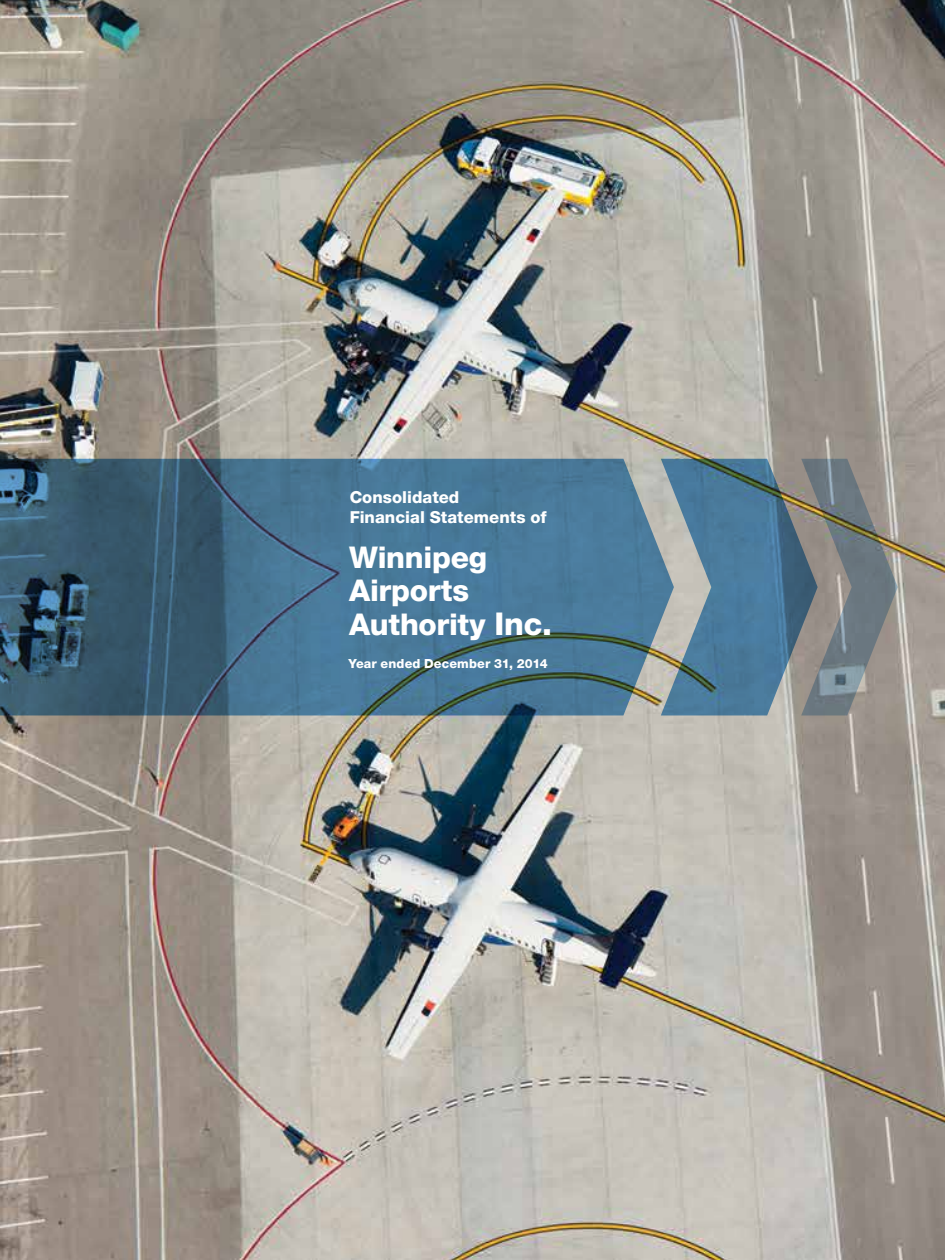
<style>
.page{position:relative;width:945px;height:1260px;background:#fff}
.page>*{position:absolute;margin:0;border:0;box-sizing:border-box;transform-origin:0 0}
.t1{font:800 29.93px/33.9px "Helvetica Neue";letter-spacing:-.01em;color:#fff}
.t2{font:800 16.62px/19.8px "Helvetica Neue";color:#fff}
.t3{font:800 12.6px "Helvetica Neue";letter-spacing:.01em;color:#fff}
.s1{font-size:31.5px}
</style>
<div class="page">
<img style="left:0;top:0;width:945px;height:1260px">
<svg style="left:0;top:459px;width:661px;height:256px;background:#446d87"></svg>
<svg style="left:661px;top:459px;width:237px;height:256px;background:#708692"></svg>
<p class="t2" style="left:350px;top:488px;width:198px">Consolidated<br>Financial Statements of</p>
<h1 class="t1" style="left:349px;top:540px;width:204px">Winnipeg<br>Airports<br>Authority <span class="s1">Inc.</span></h1>
<p class="t3" style="left:348px;top:656px;width:201px">Year ended December 31, 2014</p>
</div>
